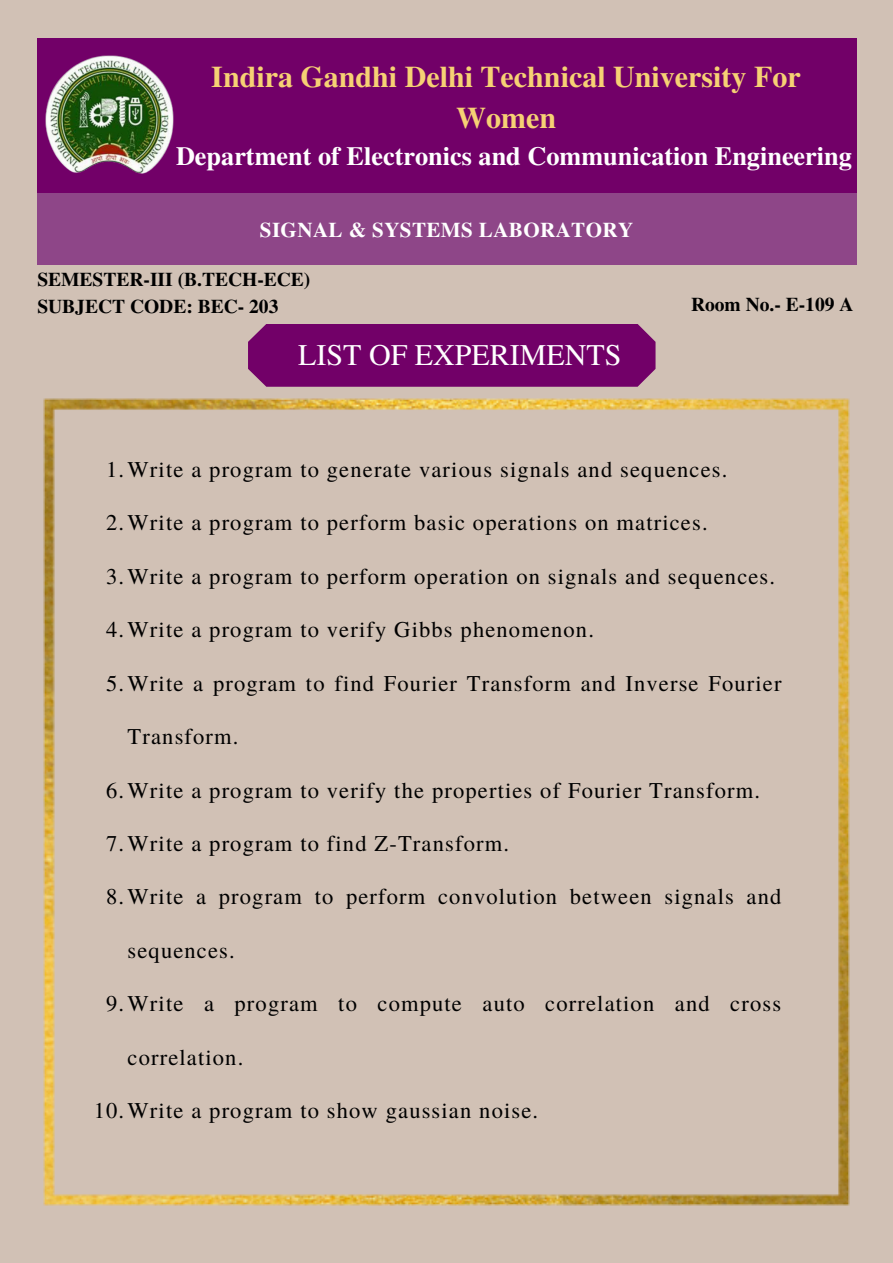
<style>
.page{position:relative;width:893px;height:1263px;background:#d1c1b5}
.page>*{position:absolute;margin:0;border:0;box-sizing:border-box;transform-origin:0 0}
.t1{font:700 30px/41.6px "Te X Gyre Termes";color:#f6d174;text-align:center}
.t2{font:30px "Te X Gyre Termes";color:#fff}
.t3{font:700 26.25px "Te X Gyre Termes";color:#fff}
.t4{font:22.5px "Te X Gyre Termes";letter-spacing:.05em;color:#000}
.t5{font:700 21px "Te X Gyre Termes";letter-spacing:.02em;color:#fff}
.t6{font:700 19.5px/27px "Te X Gyre Termes";color:#000}
</style>
<div class="page">
<div style="left:37px;top:38px;width:820px;height:155px;background:#720068"></div>
<div style="left:37px;top:193px;width:820px;height:72px;background:#8e4688"></div>
<img style="left:45px;top:55px;width:129px;height:119px">
<div style="left:248px;top:324px;width:407px;height:62px;background:#720068"></div>
<img style="left:43px;top:399px;width:807px;height:806px">
<h1 class="t1" style="left:211px;top:54px;width:591px">Indira Gandhi Delhi Technical University For<br>Women</h1>
<p class="t3" style="left:176px;top:136px;width:677px">Department of Electronics and Communication Engineering</p>
<p class="t5" style="left:260px;top:213px;width:375px">SIGNAL &amp; SYSTEMS LABORATORY</p>
<p class="t6" style="left:37px;top:265px;width:274px">SEMESTER-III (B.TECH-ECE)<br>SUBJECT CODE: BEC- 203</p>
<h1 class="t2" style="left:298px;top:334px;width:325px">LIST OF EXPERIMENTS</h1>
<p class="t6" style="left:691px;top:290px;width:164px">Room No.- E-109 A</p>
<p class="t4" style="left:106px;top:453px;width:623px">1.Write a program to generate various signals and sequences.</p>
<p class="t4" style="left:106px;top:507px;width:603px">2.Write a program to perform basic operations on matrices.</p>
<p class="t4" style="left:106px;top:560px;width:670px">3.Write a program to perform operation on signals and sequences.</p>
<p class="t4" style="left:106px;top:613px;width:489px">4.Write a program to verify Gibbs phenomenon.</p>
<p class="t4" style="left:106px;top:667px;width:677px">5.Write a program to find Fourier Transform and Inverse Fourier</p>
<p class="t4" style="left:128px;top:720px;width:112px">Transform.</p>
<p class="t4" style="left:106px;top:774px;width:655px">6.Write a program to verify the properties of Fourier Transform.</p>
<p class="t4" style="left:106px;top:827px;width:404px">7.Write a program to find Z-Transform.</p>
<p class="t4" style="left:106px;top:881px;width:676px">8.Write a program to perform convolution between signals and</p>
<p class="t4" style="left:128px;top:934px;width:109px">sequences.</p>
<p class="t4" style="left:106px;top:987px;width:676px">9.Write a program to compute auto correlation and cross</p>
<p class="t4" style="left:128px;top:1041px;width:117px">correlation.</p>
<p class="t4" style="left:94px;top:1094px;width:446px">10.Write a program to show gaussian noise.</p>
</div>
